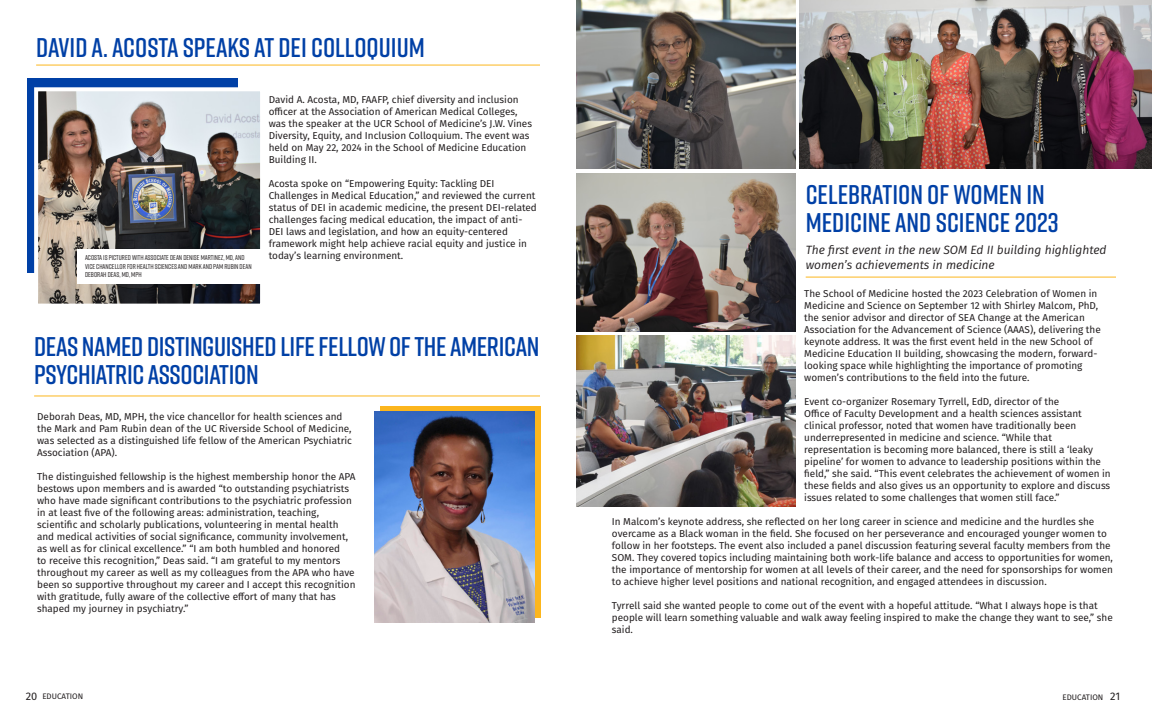
<style>
.page{position:relative;width:1152px;height:720px;background:#fff}
.page>*{position:absolute;margin:0;border:0;box-sizing:border-box;transform-origin:0 0}
.Ttile{font:600 27px/28px "Rift";letter-spacing:-.015em;color:#0040a6}
.Subhead{font:italic 12px/14.4px "Fira Sans";color:#231f20}
.Paragraph_Style_1{font:10px/12px "Fira Sans";color:#231f20}
.t1{font:8px "Fira Sans";color:#231f20}
.Quote_signature{font:500 7px/8.4px "Rift";color:#231f20}
.s1{font-size:11px}
</style>
<div class="page">
<div style="left:27px;top:78px;width:211px;height:195px;background:#0040a6"></div>
<div style="left:380px;top:406px;width:160px;height:212px;background:#fcb61d"></div>
<hr style="left:36px;top:65px;width:504px;height:1px;background:#fcb61d">
<hr style="left:34px;top:395px;width:506px;height:1px;background:#fcb61d">
<img style="left:39px;top:92px;width:220px;height:211px">
<div style="left:34px;top:87px;width:230px;height:221px;border:4px solid #fff"></div>
<img style="left:375px;top:412px;width:160px;height:211px">
<div style="left:78px;top:249px;width:197px;height:35px;background:#fff"></div>
<hr style="left:806px;top:277px;width:310px;height:1px;background:#fcb61d">
<img style="left:799px;top:0;width:353px;height:169px">
<img style="left:576px;top:0;width:219px;height:169px">
<img style="left:576px;top:173px;width:219px;height:159px">
<img style="left:576px;top:336px;width:219px;height:171px">
<p class="Ttile" style="left:36px;top:33px;width:390px">DAVID A. ACOSTA SPEAKS AT DEI COLLOQUIUM</p>
<p class="Paragraph_Style_1" style="left:269px;top:93px;width:265px">David A. Acosta, MD, FAAFP, chief diversity and inclusion officer at the Association of American Medical Colleges, was the speaker at the UCR School of Medicine’s J.W. Vines Diversity, Equity, and Inclusion Colloquium. The event was held on May 22, 2024 in the School of Medicine Education Building II.</p>
<p class="Paragraph_Style_1" style="left:269px;top:177px;width:270px">Acosta spoke on “Empowering Equity: Tackling DEI Challenges in Medical Education,” and reviewed the current status of DEI in academic medicine, the present DEI-related challenges facing medical education, the impact of anti-DEI laws and legislation, and how an equity-centered framework might help achieve racial equity and justice in today’s learning environment.</p>
<p class="Ttile" style="left:806px;top:180px;width:254px">CELEBRATION OF WOMEN IN<br>MEDICINE AND SCIENCE 2023</p>
<p class="Subhead" style="left:806px;top:243px;width:302px">The first event in the new SOM Ed II building highlighted women’s achievements in medicine</p>
<p class="Paragraph_Style_1" style="left:804px;top:287px;width:298px">The School of Medicine hosted the 2023 Celebration of Women in Medicine and Science on September 12 with Shirley Malcom, PhD, the senior advisor and director of SEA Change at the American Association for the Advancement of Science (AAAS), delivering the keynote address. It was the first event held in the new School of Medicine Education II building, showcasing the modern, forward&shy;looking space while highlighting the importance of promoting women’s contributions to the field into the future.</p>
<p class="Paragraph_Style_1" style="left:804px;top:395px;width:308px">Event co-organizer Rosemary Tyrrell, EdD, director of the<br>Office of Faculty Development and a health sciences assistant clinical professor, noted that women have traditionally been underrepresented in medicine and science. “While that representation is becoming more balanced, there is still a ‘leaky pipeline’ for women to advance to leadership positions within the field,” she said. “This event celebrates the achievement of women in these fields and also gives us an opportunity to explore and discuss issues related to some challenges that women still face.”</p>
<p class="Paragraph_Style_1" style="left:612px;top:515px;width:503px">In Malcom’s keynote address, she reflected on her long career in science and medicine and the hurdles she overcame as a Black woman in the field. She focused on her perseverance and encouraged younger women to follow in her footsteps. The event also included a panel discussion featuring several faculty members from the SOM. They covered topics including maintaining both work-life balance and access to opportunities for women, the importance of mentorship for women at all levels of their career, and the need for sponsorships for women to achieve higher level positions and national recognition, and engaged attendees in discussion.</p>
<p class="Paragraph_Style_1" style="left:612px;top:599px;width:502px">Tyrrell said she wanted people to come out of the event with a hopeful attitude. “What I always hope is that people will learn something valuable and walk away feeling inspired to make the change they want to see,” she said.</p>
<p class="Quote_signature" style="left:85px;top:253px;width:168px">ACOSTA IS PICTURED WITH ASSOCIATE DEAN DENISE MARTINEZ, MD, AND<br>VICE CHANCELLOR FOR HEALTH SCIENCES AND MARK AND PAM RUBIN DEAN<br>DEBORAH DEAS, MD, MPH</p>
<p class="Ttile" style="left:34px;top:332px;width:507px">DEAS NAMED DISTINGUISHED LIFE FELLOW OF THE AMERICAN<br>PSYCHIATRIC ASSOCIATION</p>
<p class="Paragraph_Style_1" style="left:37px;top:410px;width:316px">Deborah Deas, MD, MPH, the vice chancellor for health sciences and the Mark and Pam Rubin dean of the UC Riverside School of Medicine, was selected as a distinguished life fellow of the American Psychiatric Association (APA).</p>
<p class="Paragraph_Style_1" style="left:37px;top:470px;width:320px">The distinguished fellowship is the highest membership honor the APA bestows upon members and is awarded “to outstanding psychiatrists who have made significant contributions to the psychiatric profession in at least five of the following areas: administration, teaching, scientific and scholarly publications, volunteering in mental health and medical activities of social significance, community involvement, as well as for clinical excellence.” “I am both humbled and honored<br>to receive this recognition,” Deas said. “I am grateful to my mentors throughout my career as well as my colleagues from the APA who have been so supportive throughout my career and I accept this recognition with gratitude, fully aware of the collective effort of many that has shaped my journey in psychiatry.”</p>
<p class="t1" style="left:26px;top:691px;width:59px"><span class="s1">20</span> EDUCATION</p>
<p class="t1" style="left:1063px;top:691px;width:59px">EDUCATION <span class="s1">21</span></p>
</div>
